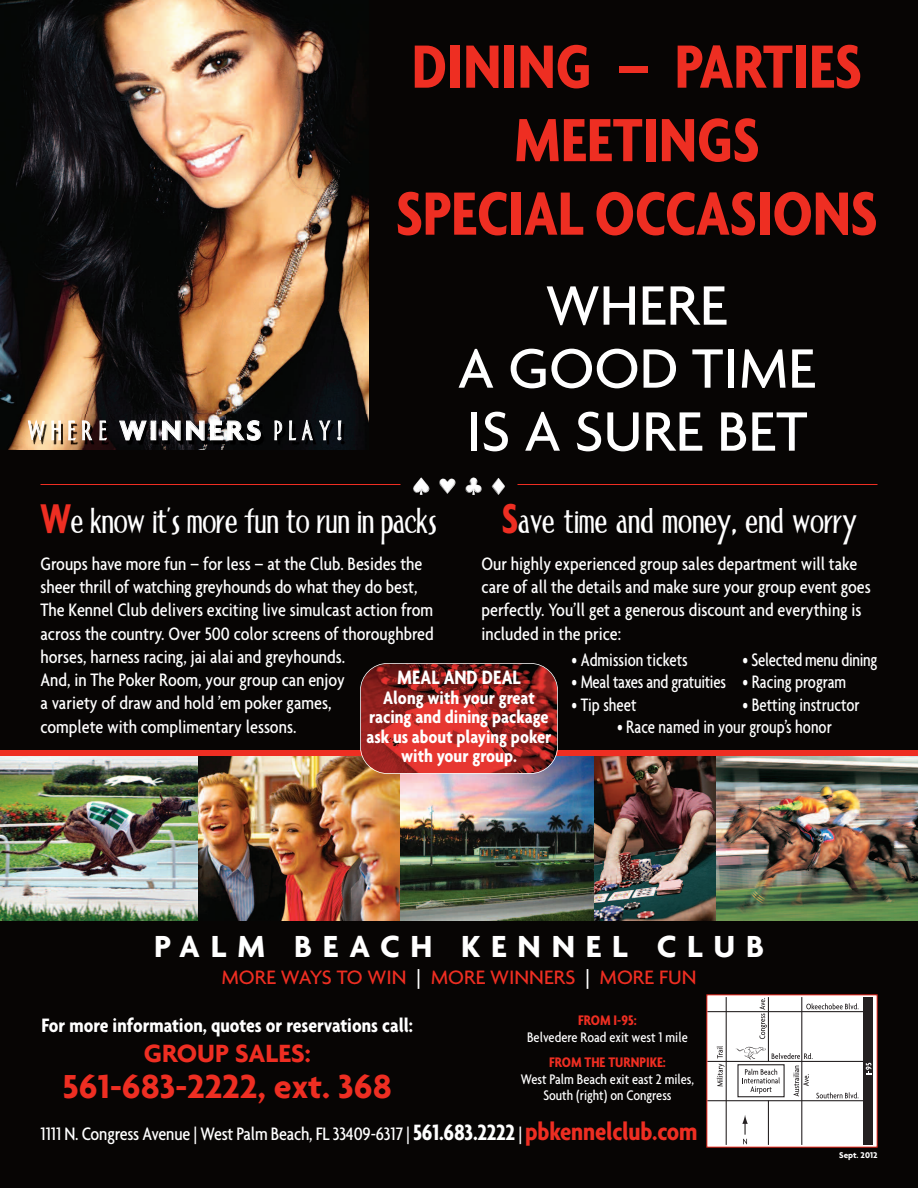
<style>
.page{position:relative;width:918px;height:1188px;background:#070504}
.page>*{position:absolute;margin:0;border:0;box-sizing:border-box;transform-origin:0 0}
.t1{font:700 condensed 66px/73.5px "Agenda";color:#ee2e22;text-align:center}
.t2{font:500 60px/63px "Agenda";color:#fff;text-align:center}
.t3{font:36px "Allise";letter-spacing:-.005em;color:#fff;scale:1.05 1}
.t4{font:700 36px "Agenda";color:#ee2e22}
.t5{font:700 33px "Agenda";letter-spacing:.325em;color:#fff}
.t6{font:27.15px "Allise";letter-spacing:.26em;color:#fff}
.t7{font:700 27px "Agenda";color:#ee2e22}
.t8{font:700 condensed 21px "Agenda";color:#fff}
.t9{font:500 21px "Agenda";color:#ee2e22}
.t10{font:500 condensed 19.5px/23.2px "Agenda";color:#fff}
.t11{font:500 condensed 19.5px "Agenda";color:#fff;scale:.92 1}
.t12{font:700 condensed 19.5px/19.5px "Agenda";color:#fff;text-align:center}
.t13{font:500 condensed 15px/16.5px "Agenda";color:#fff;text-align:center}
.t14{font:700 condensed 15px "Agenda";color:#ee2e22}
.t15{font:700 9px "Agenda";color:#fff}
.s1{font-family:"Agenda";font-weight:700;font-size:29.4px}
.s2{font-family:"Agenda";font-weight:700;font-stretch:condensed;font-size:45px;color:#ee2e22}
.s3{color:#fff}
.s4{font-weight:700;font-size:24px}
.s5{font-weight:700;font-size:27px;color:#ee2e22}
</style>
<div class="page">
<img style="left:716px;top:756px;width:202px;height:165px">
<img style="left:198px;top:756px;width:202px;height:165px">
<img style="left:400px;top:756px;width:194px;height:165px">
<img style="left:594px;top:756px;width:122px;height:165px">
<img style="left:0;top:756px;width:198px;height:165px">
<img style="left:0;top:0;width:369px;height:415px">
<img style="left:8px;top:415px;width:361px;height:35px">
<div style="left:0;top:750px;width:918px;height:6px;background:#ee2e22"></div>
<hr style="left:40px;top:484px;width:360px;height:1px;background:#ee2e22">
<hr style="left:518px;top:484px;width:360px;height:1px;background:#ee2e22">
<img style="left:414px;top:477px;width:15px;height:18px">
<div style="left:707px;top:995px;width:170px;height:152px;background:#fff"></div>
<svg style="left:735px;top:1047px;width:31px;height:12px"></svg>
<div style="left:864px;top:997px;width:9px;height:148px;background:#231f20"></div>
<hr style="left:768px;top:997px;width:1px;height:65px;background:#231f20">
<hr style="left:768px;top:1100px;width:1px;height:45px;background:#231f20">
<hr style="left:801px;top:997px;width:1px;height:148px;background:#231f20">
<hr style="left:726px;top:997px;width:1px;height:148px;background:#231f20">
<hr style="left:707px;top:1011px;width:157px;height:1px;background:#231f20">
<hr style="left:707px;top:1061px;width:157px;height:1px;background:#231f20">
<hr style="left:707px;top:1100px;width:157px;height:1px;background:#231f20">
<svg style="left:806px;top:1003px;width:53px;height:6px"></svg>
<svg style="left:793px;top:1066px;width:16px;height:30px"></svg>
<svg style="left:759px;top:998px;width:8px;height:41px"></svg>
<svg style="left:866px;top:1063px;width:5px;height:12px"></svg>
<svg style="left:717px;top:1064px;width:8px;height:22px"></svg>
<svg style="left:717px;top:1046px;width:6px;height:12px"></svg>
<svg style="left:772px;top:1053px;width:41px;height:6px"></svg>
<svg style="left:744px;top:1069px;width:36px;height:25px"></svg>
<svg style="left:816px;top:1092px;width:43px;height:6px"></svg>
<div style="left:737px;top:1064px;width:48px;height:33px;border:1px solid #231f20"></div>
<svg style="left:742px;top:1115px;width:6px;height:29px"></svg>
<img style="left:361px;top:664px;width:196px;height:109px;border-radius:27px">
<div style="left:360px;top:663px;width:198px;height:111px;border:2px solid #fff;border-radius:28px"></div>
<h3 class="t6" style="left:29px;top:421px;width:315px">WHERE <span class="s1">WINNERS</span> PLAY!</h3>
<h1 class="t1" style="left:396px;top:28px;width:483px">DINING – PARTIES<br>MEETINGS<br>SPECIAL OCCASIONS</h1>
<h2 class="t2" style="left:457px;top:272px;width:360px">WHERE<br>A GOOD TIME<br>IS A SURE BET</h2>
<h3 class="t3" style="left:502px;top:508px;width:340px"><span class="s2">S</span>ave time and money, end worry</h3>
<p class="t10" style="left:481px;top:552px;width:391px">Our highly experienced group sales department will take care of all the details and make sure your group event goes perfectly. You’ll get a generous discount and everything is included in the price:</p>
<p class="t11" style="left:572px;top:648px;width:128px">• Admission tickets</p>
<p class="t11" style="left:742px;top:648px;width:148px">• Selected menu dining</p>
<p class="t11" style="left:572px;top:670px;width:300px">• Meal taxes and gratuities • Racing program</p>
<p class="t11" style="left:572px;top:693px;width:72px">• Tip sheet</p>
<p class="t11" style="left:743px;top:693px;width:129px">• Betting instructor</p>
<p class="t11" style="left:617px;top:715px;width:235px">• Race named in your group’s honor</p>
<h3 class="t3" style="left:40px;top:508px;width:379px"><span class="s2">W</span>e know it’s more fun to run in packs</h3>
<p class="t10" style="left:40px;top:552px;width:395px">Groups have more fun – for less – at the Club. Besides the sheer thrill of watching greyhounds do what they do best, The Kennel Club delivers exciting live simulcast action from across the country. Over 500 color screens of thoroughbred horses, harness racing, jai alai and greyhounds.<br>And, in The Poker Room, your group can enjoy<br>a variety of draw and hold ’em poker games,<br>complete with complimentary lessons.</p>
<p class="t8" style="left:397px;top:664px;width:125px">MEAL AND DEAL</p>
<p class="t12" style="left:366px;top:687px;width:187px">Along with your great racing and dining package ask us about playing poker with your group.</p>
<h3 class="t5" style="left:154px;top:926px;width:612px">PALM BEACH KENNEL CLUB</h3>
<p class="t9" style="left:221px;top:964px;width:477px">MORE WAYS TO WIN <span class="s3">|</span> MORE WINNERS <span class="s3">|</span> MORE FUN</p>
<p class="t8" style="left:41px;top:1012px;width:373px">For more information, quotes or reservations call:</p>
<h3 class="t7" style="left:144px;top:1037px;width:168px">GROUP SALES:</h3>
<h3 class="t4" style="left:63px;top:1065px;width:331px">561-683-2222, ext. 368</h3>
<p class="t14" style="left:578px;top:1012px;width:60px">FROM I-95:</p>
<p class="t13" style="left:527px;top:1029px;width:162px">Belvedere Road exit west 1 mile</p>
<p class="t14" style="left:549px;top:1054px;width:118px">FROM THE TURNPIKE:</p>
<p class="t13" style="left:521px;top:1071px;width:175px">West Palm Beach exit east 2 miles,<br>South (right) on Congress</p>
<p class="t10" style="left:40px;top:1121px;width:659px">1111 N. Congress Avenue | West Palm Beach, FL 33409-6317 | <span class="s4">561.683.2222</span> | <span class="s5">pbkennelclub.com</span></p>
<p class="t15" style="left:839px;top:1150px;width:40px">Sept. 2012</p>
</div>
